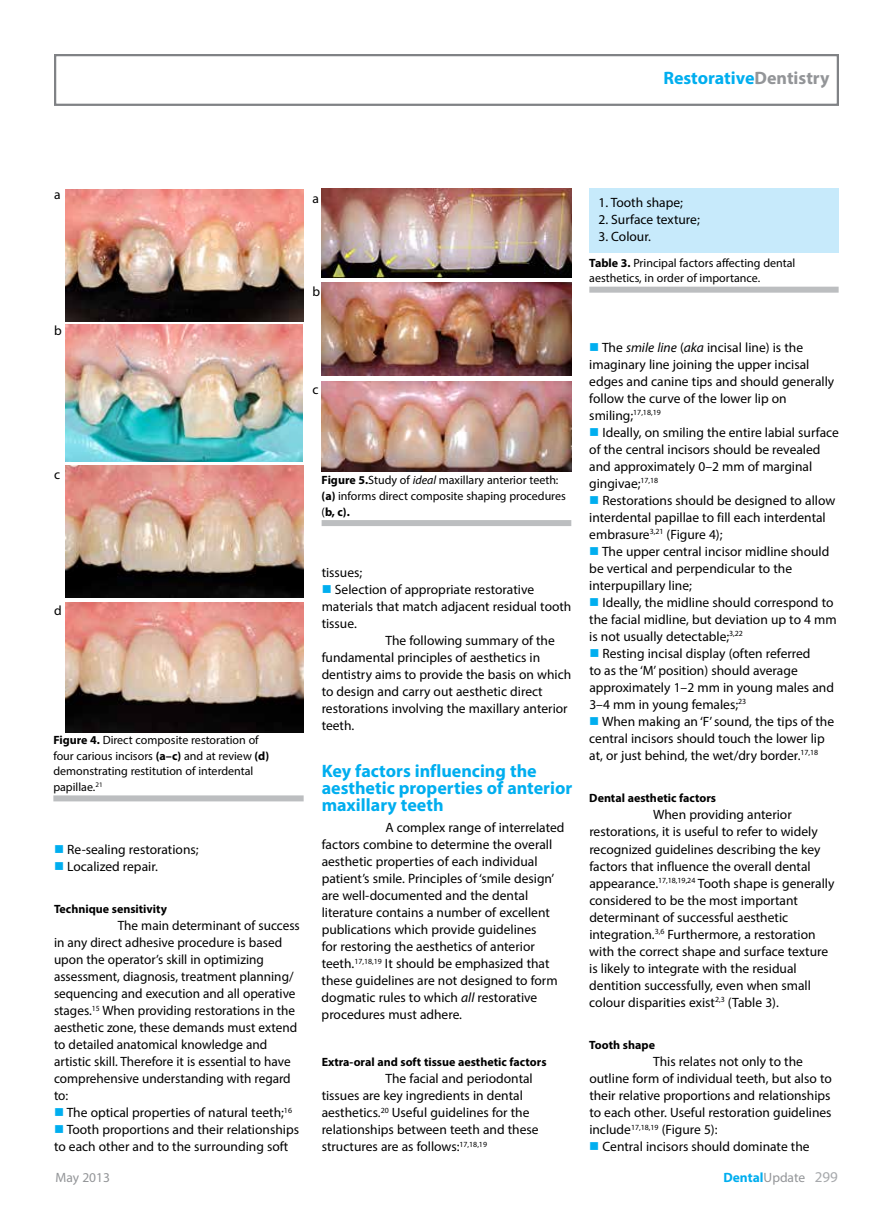
<style>
.page{position:relative;width:893px;height:1212px;background:#fff}
.page>*{position:absolute;margin:0;border:0;box-sizing:border-box;transform-origin:0 0}
.t1{font:700 18px/17px "Myriad Pro";color:#00aeef}
.t2{font:13.5px/17px "Myriad Pro";color:#000}
.t3{font:700 13.5px "Myriad Pro";color:#00aeef}
.t4{font:13.5px "Myriad Pro";color:#939598}
.t5{font:12px/15.8px "Myriad Pro";color:#000}
.t6{font:700 12px "Myriad Pro";color:#000}
.s1{color:#939598}
.s2{font-weight:700}
.s3{color:#00aeef}
.s4{font-style:italic}
.s5{font-weight:400;color:#939598}
.s6{font-weight:400;font-size:15px;color:#a7a9ac}
</style>
<div class="page">
<div style="left:54px;top:54px;width:785px;height:52px;border:2px solid #808285"></div>
<img style="left:66px;top:189px;width:237px;height:132px">
<img style="left:66px;top:324px;width:237px;height:138px">
<img style="left:66px;top:466px;width:238px;height:132px">
<img style="left:66px;top:603px;width:238px;height:129px">
<div style="left:53px;top:795px;width:251px;height:6px;background:#bcbec0"></div>
<div style="left:589px;top:188px;width:250px;height:64px;background:#c7eafb"></div>
<div style="left:589px;top:287px;width:250px;height:6px;background:#bcbec0"></div>
<img style="left:322px;top:189px;width:249px;height:89px">
<img style="left:322px;top:282px;width:249px;height:94px">
<img style="left:322px;top:382px;width:249px;height:90px">
<div style="left:322px;top:520px;width:249px;height:6px;background:#bcbec0"></div>
<h1 class="t1" style="left:663px;top:69px;width:168px">Restorative<span class="s1">Dentistry</span></h1>
<p class="t2" style="left:54px;top:185px;width:8px">a</p>
<p class="t2" style="left:313px;top:190px;width:8px">a</p>
<p class="t2" style="left:54px;top:321px;width:9px">b</p>
<p class="t2" style="left:313px;top:283px;width:9px">b</p>
<p class="t2" style="left:313px;top:381px;width:8px">c</p>
<p class="t2" style="left:54px;top:466px;width:8px">c</p>
<p class="t2" style="left:54px;top:602px;width:9px">d</p>
<p class="t5" style="left:53px;top:732px;width:217px"><span class="s2">Figure 4.</span> Direct composite restoration of four carious incisors <span class="s2">(a–c)</span> and at review <span class="s2">(d) </span>demonstrating restitution of interdental papillae.<sup>21</sup></p>
<p class="t2" style="left:54px;top:840px;width:146px"><span class="s3">■</span> Re-sealing restorations;</p>
<p class="t2" style="left:54px;top:857px;width:105px"><span class="s3">■</span> Localized repair.</p>
<p class="t6" style="left:54px;top:901px;width:114px">Technique sensitivity</p>
<p class="t2" style="left:54px;top:917px;width:247px;text-indent:64px">The main determinant of success in any direct adhesive procedure is based upon the operator’s skill in optimizing assessment, diagnosis, treatment planning/ sequencing and execution and all operative stages.<sup>15</sup> When providing restorations in the aesthetic zone, these demands must extend to detailed anatomical knowledge and artistic skill. Therefore it is essential to have comprehensive understanding with regard to:</p>
<p class="t2" style="left:54px;top:1104px;width:240px"><span class="s3">■</span> The optical properties of natural teeth;<sup>16</sup></p>
<p class="t2" style="left:54px;top:1121px;width:247px"><span class="s3">■</span> Tooth proportions and their relationships to each other and to the surrounding soft</p>
<p class="t5" style="left:322px;top:472px;width:246px"><span class="s2">Figure 5.</span>Study of <span class="s4">ideal</span> maxillary anterior teeth: <span class="s2">(a)</span> informs direct composite shaping procedures (<span class="s2">b, c).</span></p>
<p class="t2" style="left:322px;top:564px;width:42px">tissues;</p>
<p class="t2" style="left:322px;top:581px;width:214px"><span class="s3">■</span> Selection of appropriate restorative</p>
<p class="t2" style="left:322px;top:598px;width:251px">materials that match adjacent residual tooth</p>
<p class="t2" style="left:322px;top:615px;width:37px">tissue.</p>
<p class="t2" style="left:385px;top:632px;width:171px">The following summary of the</p>
<p class="t2" style="left:322px;top:649px;width:220px">fundamental principles of aesthetics in</p>
<p class="t2" style="left:322px;top:666px;width:251px">dentistry aims to provide the basis on which</p>
<p class="t2" style="left:322px;top:683px;width:223px">to design and carry out aesthetic direct</p>
<p class="t2" style="left:322px;top:700px;width:248px">restorations involving the maxillary anterior</p>
<p class="t2" style="left:322px;top:717px;width:34px">teeth.</p>
<h1 class="t1" style="left:322px;top:762px;width:252px">Key factors influencing the aesthetic properties of anterior maxillary teeth</h1>
<p class="t2" style="left:322px;top:819px;width:244px;text-indent:64px">A complex range of interrelated factors combine to determine the overall aesthetic properties of each individual patient’s smile. Principles of ‘smile design’ are well-documented and the dental literature contains a number of excellent publications which provide guidelines<br>for restoring the aesthetics of anterior teeth.<sup>17,18,19</sup> It should be emphasized that these guidelines are not designed to form dogmatic rules to which <span class="s4">all</span> restorative procedures must adhere.</p>
<p class="t6" style="left:322px;top:1054px;width:226px">Extra-oral and soft tissue aesthetic factors</p>
<p class="t2" style="left:322px;top:1070px;width:218px;text-indent:64px">The facial and periodontal tissues are key ingredients in dental aesthetics.<sup>20</sup> Useful guidelines for the relationships between teeth and these structures are as follows:<sup>17,18,19</sup></p>
<p class="t2" style="left:598px;top:194px;width:86px">1. Tooth shape;</p>
<p class="t2" style="left:598px;top:211px;width:103px">2. Surface texture;</p>
<p class="t2" style="left:598px;top:228px;width:54px">3. Colour.</p>
<p class="t5" style="left:589px;top:255px;width:207px"><span class="s2">Table 3.</span> Principal factors affecting dental aesthetics, in order of importance.</p>
<p class="t2" style="left:589px;top:338px;width:246px"><span class="s3">■</span> The <span class="s4">smile line</span> (<span class="s4">aka</span> incisal line) is the imaginary line joining the upper incisal edges and canine tips and should generally follow the curve of the lower lip on smiling;<sup>17,18,19</sup></p>
<p class="t2" style="left:589px;top:423px;width:251px"><span class="s3">■</span> Ideally, on smiling the entire labial surface of the central incisors should be revealed and approximately 0–2 mm of marginal gingivae;<sup>17,18</sup></p>
<p class="t2" style="left:589px;top:491px;width:247px"><span class="s3">■</span> Restorations should be designed to allow interdental papillae to fill each interdental embrasure<sup>3,21</sup> (Figure 4);</p>
<p class="t2" style="left:589px;top:543px;width:242px"><span class="s3">■</span> The upper central incisor midline should be vertical and perpendicular to the interpupillary line;</p>
<p class="t2" style="left:589px;top:594px;width:249px"><span class="s3">■</span> Ideally, the midline should correspond to the facial midline, but deviation up to 4 mm is not usually detectable;<sup>3,22</sup></p>
<p class="t2" style="left:589px;top:645px;width:246px"><span class="s3">■</span> Resting incisal display (often referred<br>to as the ‘M’ position) should average approximately 1–2 mm in young males and 3–4 mm in young females;<sup>23</sup></p>
<p class="t2" style="left:589px;top:713px;width:246px"><span class="s3">■</span> When making an ‘F’ sound, the tips of the central incisors should touch the lower lip at, or just behind, the wet/dry border.<sup>17,18</sup></p>
<p class="t6" style="left:589px;top:790px;width:128px">Dental aesthetic factors</p>
<p class="t2" style="left:589px;top:806px;width:247px;text-indent:64px">When providing anterior restorations, it is useful to refer to widely recognized guidelines describing the key factors that influence the overall dental appearance.<sup>17,18,19,24</sup> Tooth shape is generally considered to be the most important determinant of successful aesthetic integration.<sup>3,6</sup> Furthermore, a restoration with the correct shape and surface texture is likely to integrate with the residual dentition successfully, even when small colour disparities exist<sup>2,3</sup> (Table 3).</p>
<p class="t6" style="left:589px;top:1037px;width:67px">Tooth shape</p>
<p class="t2" style="left:589px;top:1053px;width:244px;text-indent:64px">This relates not only to the outline form of individual teeth, but also to their relative proportions and relationships to each other. Useful restoration guidelines include<sup>17,18,19</sup> (Figure 5):</p>
<p class="t2" style="left:589px;top:1138px;width:222px"><span class="s3">■</span> Central incisors should dominate the</p>
<p class="t4" style="left:56px;top:1168px;width:56px">May 2013</p>
<p class="t3" style="left:723px;top:1168px;width:116px">Dental<span class="s5">Update</span> <span class="s6">299</span></p>
</div>
